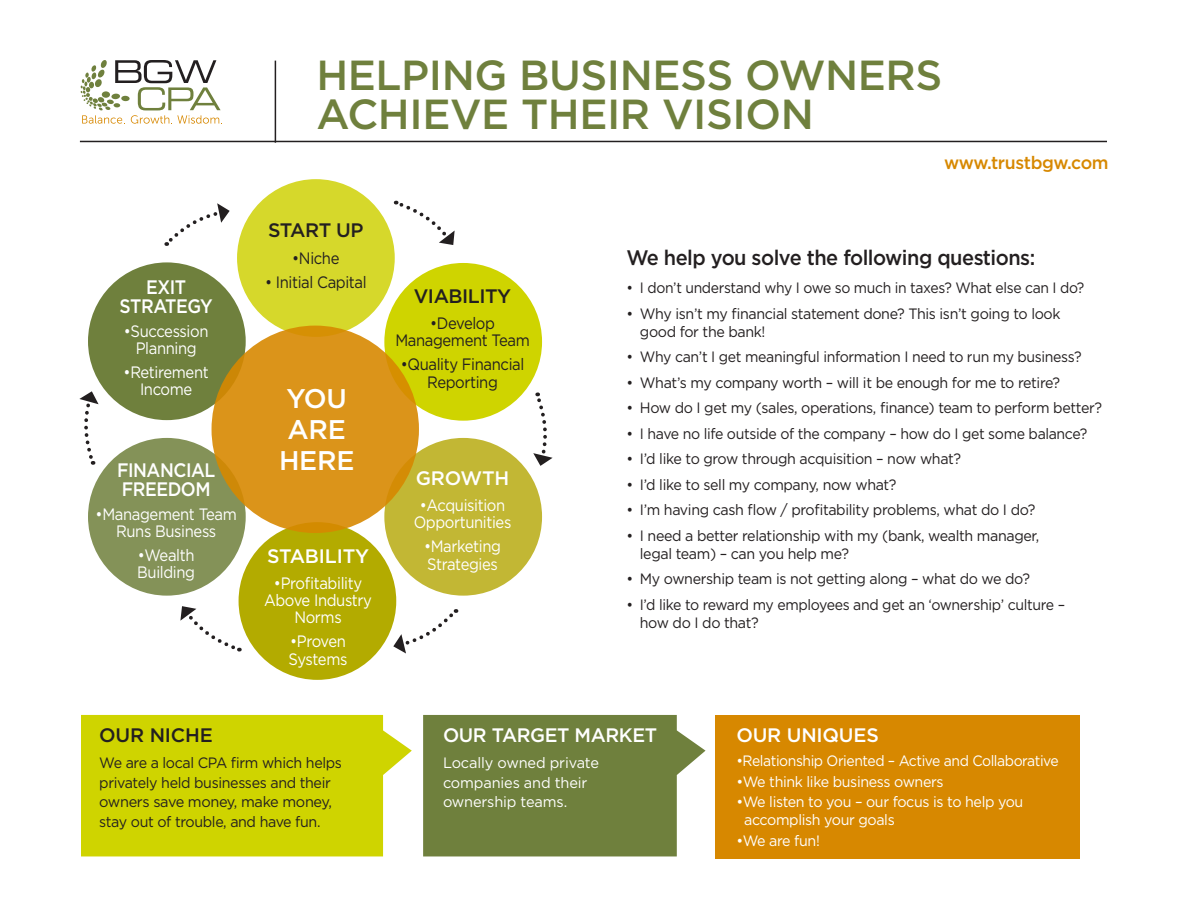
<style>
.page{position:relative;width:1188px;height:918px;background:#fff}
.page>*{position:absolute;margin:0;border:0;box-sizing:border-box;transform-origin:0 0}
.t1{font:500 42px/39px "Gotham";letter-spacing:-.01em;color:#6f803d}
.t2{font:500 27px "Gotham";letter-spacing:-.01em;color:#fff}
.t3{font:500 21px "Gotham";letter-spacing:-.025em;color:#231f20;scale:.95 1}
.you_are_here_bullets{font:500 19.5px "Gotham";letter-spacing:-.02em;color:#fff}
.you_are_here_bullets-2{font:500 19.5px/18.6px "Gotham";letter-spacing:-.02em;color:#fff;scale:.9 1}
.t4{font:500 19.5px "Gotham";letter-spacing:-.025em;color:#231f20}
.copy_1{font:500 18px "Gotham";letter-spacing:-.02em;color:#d78800}
.you_are_here_bullets-3{font:16.5px/17.2px "Gotham";letter-spacing:-.025em;color:#fff;text-align:center;scale:.9 1}
.you_are_here_bullets-4{font:16.5px/17.2px "Gotham";letter-spacing:-.025em;color:#231f20;text-align:center;scale:.9 1}
.t5{font:15px/19.5px "Gotham";letter-spacing:-.025em;color:#231f20;scale:.95 1}
.t6{font:15px/18px "Gotham";letter-spacing:-.025em;color:#231f20;scale:.94 1}
.copy_1-2{font:15px/18px "Gotham";letter-spacing:-.025em;color:#fff;scale:.95 1}
.t7{font:15px "Gotham";letter-spacing:-.025em;color:#231f20;scale:.93 1}
.copy_1-3{font:15px/19.5px "Gotham";letter-spacing:-.025em;color:#fff}
.copy_1-4{font:15px "Gotham";letter-spacing:-.025em;color:#fff;scale:.93 1}
</style>
<div class="page">
<hr style="left:80px;top:141px;width:1027px;height:1px;background:#231f20">
<div style="left:715px;top:715px;width:365px;height:143px;background:#d78800"></div>
<svg style="left:423px;top:715px;width:283px;height:141px;background:#7b8b4d"></svg>
<div style="left:384px;top:263px;width:158px;height:158px;background:#cfd400;border-radius:50%"></div>
<div style="left:384px;top:438px;width:158px;height:158px;background:#c2b734;border-radius:50%"></div>
<div style="left:88px;top:438px;width:158px;height:158px;background:#849258;border-radius:50%"></div>
<div style="left:88px;top:262px;width:158px;height:158px;background:#6f803d;border-radius:50%"></div>
<div style="left:237px;top:179px;width:158px;height:158px;background:#d6d82b;border-radius:50%"></div>
<div style="left:239px;top:522px;width:157px;height:158px;background:#b3ab00;border-radius:50%"></div>
<svg style="left:212px;top:326px;width:207px;height:207px;background:#da9318"></svg>
<svg style="left:394px;top:200px;width:61px;height:45px"></svg>
<svg style="left:533px;top:393px;width:20px;height:73px"></svg>
<svg style="left:79px;top:391px;width:20px;height:74px"></svg>
<svg style="left:164px;top:203px;width:66px;height:43px"></svg>
<svg style="left:393px;top:608px;width:65px;height:46px"></svg>
<svg style="left:180px;top:606px;width:60px;height:46px"></svg>
<svg style="left:81px;top:715px;width:331px;height:141px;background:#d2d712"></svg>
<svg style="left:81px;top:60px;width:141px;height:64px"></svg>
<hr style="left:275px;top:61px;width:1px;height:82px;background:#231f20">
<p class="t1" style="left:316px;top:54px;width:628px">HELPING BUSINESS OWNERS<br>ACHIEVE THEIR VISION</p>
<p class="you_are_here_bullets-2" style="left:120px;top:277px;width:105px;text-align:center">EXIT<br>STRATEGY</p>
<p class="you_are_here_bullets-3" style="left:124px;top:322px;width:96px">•Succession<br>Planning</p>
<p class="you_are_here_bullets-3" style="left:124px;top:363px;width:96px">•Retirement<br>Income</p>
<p class="you_are_here_bullets-2" style="left:117px;top:461px;width:111px">FINANCIAL<br>FREEDOM</p>
<p class="you_are_here_bullets-3" style="left:96px;top:505px;width:158px">•Management Team<br>Runs Business</p>
<p class="you_are_here_bullets-3" style="left:137px;top:546px;width:66px;text-align:left">•Wealth<br>Building</p>
<p class="t4" style="left:268px;top:219px;width:97px">START UP</p>
<p class="you_are_here_bullets-4" style="left:292px;top:249px;width:54px">•Niche</p>
<p class="you_are_here_bullets-4" style="left:265px;top:273px;width:114px">• Initial Capital</p>
<p class="t2" style="left:286px;top:383px;width:62px">YOU</p>
<p class="t2" style="left:288px;top:414px;width:60px">ARE</p>
<p class="t2" style="left:279px;top:445px;width:77px">HERE</p>
<p class="you_are_here_bullets" style="left:267px;top:545px;width:104px">STABILITY</p>
<p class="you_are_here_bullets-3" style="left:264px;top:574px;width:121px">•Profitability<br>Above Industry<br>Norms</p>
<p class="you_are_here_bullets-3" style="left:289px;top:633px;width:67px;text-align:left">•Proven<br>Systems</p>
<p class="t4" style="left:99px;top:724px;width:115px">OUR NICHE</p>
<p class="t5" style="left:99px;top:753px;width:257px">We are a local CPA firm which helps privately held businesses and their owners save money, make money, stay out of trouble, and have fun.</p>
<p class="t4" style="left:414px;top:285px;width:99px">VIABILITY</p>
<p class="you_are_here_bullets-4" style="left:395px;top:314px;width:151px">•Develop<br>Management Team</p>
<p class="you_are_here_bullets-4" style="left:401px;top:356px;width:139px">•Quality Financial<br>Reporting</p>
<p class="you_are_here_bullets" style="left:416px;top:467px;width:95px">GROWTH</p>
<p class="you_are_here_bullets-3" style="left:414px;top:496px;width:110px">•Acquisition<br>Opportunities</p>
<p class="you_are_here_bullets-3" style="left:424px;top:538px;width:87px;text-align:left">•Marketing<br>Strategies</p>
<p class="copy_1" style="left:944px;top:153px;width:166px">www.trustbgw.com</p>
<p class="t3" style="left:626px;top:245px;width:432px">We help you solve the following questions:</p>
<p class="t7" style="left:626px;top:280px;width:494px">• I don’t understand why I owe so much in taxes? What else can I do?</p>
<p class="t5" style="left:640px;top:304px;width:444px;line-height:18px;text-indent:-14px">• Why isn’t my financial statement done? This isn’t going to look good for the bank!</p>
<p class="t6" style="left:626px;top:348px;width:486px">• Why can’t I get meaningful information I need to run my business?</p>
<p class="t5" style="left:626px;top:373px;width:458px">• What’s my company worth – will it be enough for me to retire?</p>
<p class="t5" style="left:626px;top:398px;width:502px">• How do I get my (sales, operations, finance) team to perform better?</p>
<p class="t6" style="left:626px;top:424px;width:492px">• I have no life outside of the company – how do I get some balance?</p>
<p class="t5" style="left:626px;top:449px;width:354px">• I’d like to grow through acquisition – now what?</p>
<p class="t5" style="left:626px;top:475px;width:286px">• I’d like to sell my company, now what?</p>
<p class="t5" style="left:626px;top:500px;width:432px">• I’m having cash flow / profitability problems, what do I do?</p>
<p class="t5" style="left:640px;top:526px;width:422px;line-height:18px;text-indent:-14px">• I need a better relationship with my (bank, wealth manager, legal team) – can you help me?</p>
<p class="t5" style="left:626px;top:569px;width:426px">• My ownership team is not getting along – what do we do?</p>
<p class="t6" style="left:640px;top:595px;width:454px;text-indent:-14px">• I’d like to reward my employees and get an ‘ownership’ culture – how do I do that?</p>
<p class="you_are_here_bullets" style="left:443px;top:724px;width:216px">OUR TARGET MARKET</p>
<p class="copy_1-3" style="left:443px;top:753px;width:158px">Locally owned private companies and their ownership teams.</p>
<p class="you_are_here_bullets" style="left:736px;top:724px;width:144px">OUR UNIQUES</p>
<p class="copy_1-4" style="left:736px;top:752px;width:348px">•Relationship Oriented – Active and Collaborative</p>
<p class="copy_1-2" style="left:736px;top:772px;width:220px">•We think like business owners</p>
<p class="copy_1-2" style="left:744px;top:793px;width:295px;text-indent:-8px">•We listen to you – our focus is to help you accomplish your goals</p>
<p class="copy_1-2" style="left:736px;top:832px;width:89px">•We are fun!</p>
</div>
